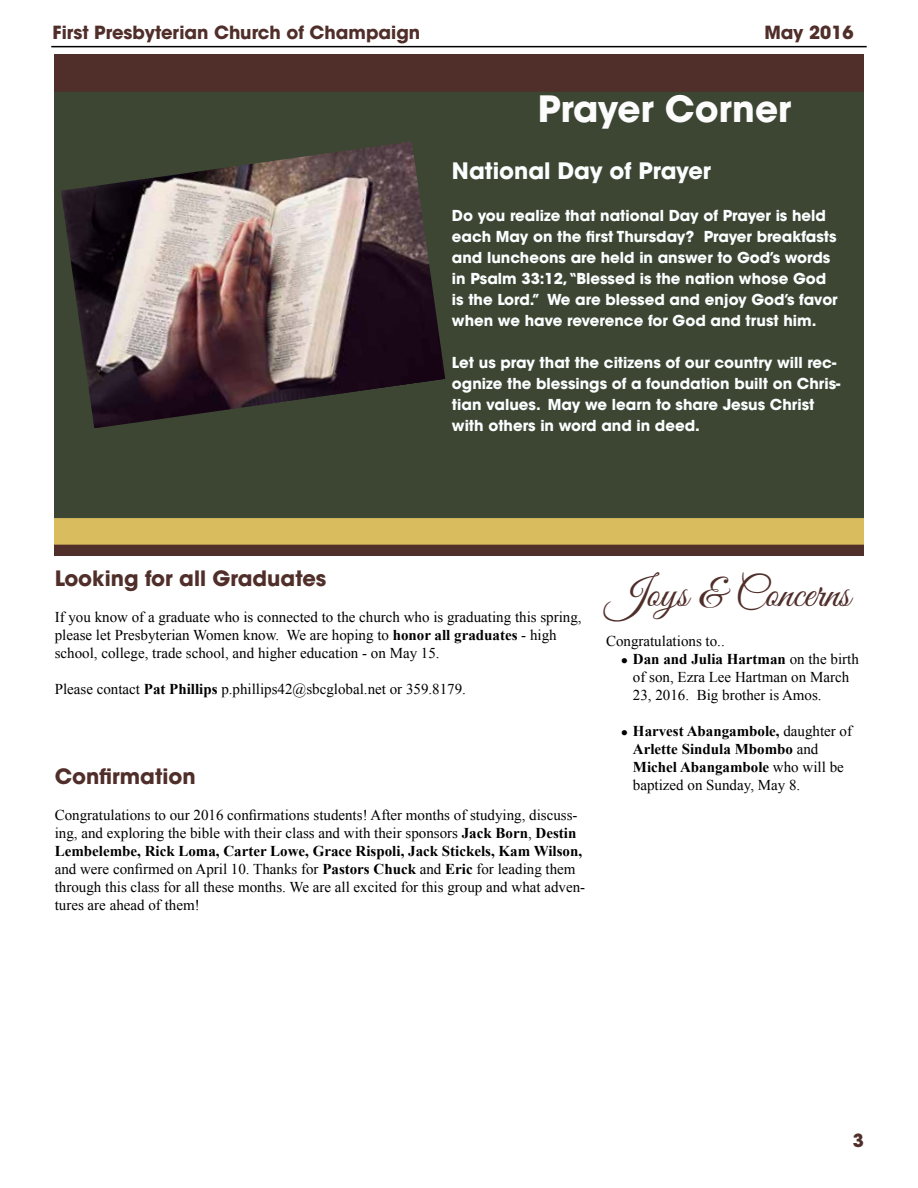
<style>
.page{position:relative;width:918px;height:1188px;background:#fff}
.page>*{position:absolute;margin:0;border:0;box-sizing:border-box;transform-origin:0 0}
.t1{font:42px "Great Vibes";color:#502e2a}
.t2{font:700 36px "ITC Avant Garde Std";color:#fcfcfc}
.t3{font:700 22.5px "ITC Avant Garde Std";color:#fbffff}
.t4{font:700 21px "ITC Avant Garde Std";color:#502e2a}
.t5{font:700 18px "ITC Avant Garde Std";color:#502e2a}
.t6{font:15px/18px "Times New Roman";color:#000}
.t7{font:700 15px/21px "ITC Avant Garde Std";color:#fbffff}
.t8{font:700 15px/18px "Times New Roman";color:#000}
.s1{font-weight:700}
.s2{font-weight:400}
</style>
<div class="page">
<hr style="left:51px;top:46px;width:816px;height:1px;background:#000">
<img style="left:54px;top:55px;width:810px;height:500px">
<img style="left:61px;top:141px;width:384px;height:287px">
<p class="t5" style="left:53px;top:21px;width:369px">First Presbyterian Church of Champaign</p>
<p class="t5" style="left:764px;top:21px;width:91px">May 2016</p>
<h2 class="t2" style="left:538px;top:86px;width:255px">Prayer Corner</h2>
<h3 class="t3" style="left:452px;top:156px;width:261px">National Day of Prayer</h3>
<p class="t7" style="left:452px;top:205px;width:387px">Do you realize that national Day of Prayer is held each May on the first Thursday? Prayer breakfasts and luncheons are held in answer to God’s words in Psalm 33:12,“Blessed is the nation whose God is the Lord.” We are blessed and enjoy God’s favor when we have reverence for God and trust him.</p>
<p class="t7" style="left:452px;top:352px;width:390px">Let us pray that the citizens of our country will rec&shy;ognize the blessings of a foundation built on Chris&shy;tian values. May we learn to share Jesus Christ with others in word and in deed.</p>
<h3 class="t4" style="left:55px;top:564px;width:273px">Looking for all Graduates</h3>
<p class="t6" style="left:55px;top:607px;width:528px">If you know of a graduate who is connected to the church who is graduating this spring, please let Presbyterian Women know. We are hoping to <span class="s1">honor all graduates</span> - high school, college, trade school, and higher education - on May 15.</p>
<p class="t6" style="left:55px;top:679px;width:413px">Please contact <span class="s1">Pat Phillips</span> p.phillips42@sbcglobal.net or 359.8179.</p>
<h3 class="t4" style="left:55px;top:762px;width:142px">Confirmation</h3>
<p class="t6" style="left:55px;top:805px;width:532px">Congratulations to our 2016 confirmations students! After months of studying, discuss&shy;ing, and exploring the bible with their class and with their sponsors <span class="s1">Jack Born</span>, <span class="s1">Destin Lembelembe, Rick Loma, Carter Lowe, Grace Rispoli, Jack Stickels, Kam Wilson, </span>and were confirmed on April 10. Thanks for <span class="s1">Pastors Chuck</span> and <span class="s1">Eric</span> for leading them through this class for all these months. We are all excited for this group and what adven&shy;tures are ahead of them!</p>
<h1 class="t1" style="left:606px;top:570px;width:246px">Joys &amp; Concerns</h1>
<p class="t6" style="left:606px;top:632px;width:120px">Congratulations to..</p>
<p class="t6" style="left:633px;top:650px;width:227px;text-indent:-12px">● <span class="s1">Dan and Julia Hartman</span> on the birth of son, Ezra Lee Hartman on March<br>23, 2016. Big brother is Amos.</p>
<p class="t8" style="left:633px;top:722px;width:221px;text-indent:-12px">● Harvest Abangambole, <span class="s2">daughter of<br></span>Arlette Sindula Mbombo <span class="s2">and<br></span>Michel Abangambole <span class="s2">who will be baptized on Sunday, May 8.</span></p>
<p class="t5" style="left:853px;top:1129px;width:13px">3</p>
</div>
